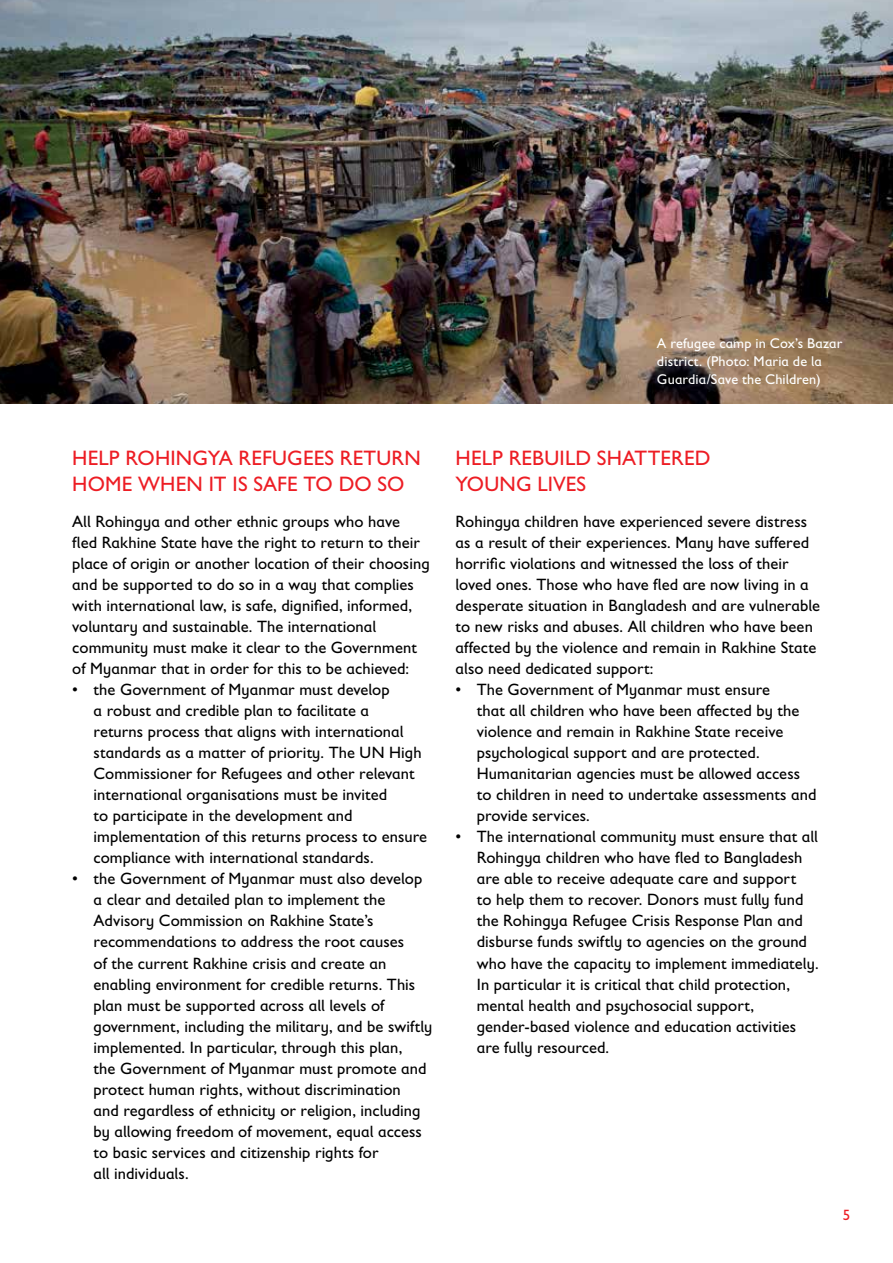
<style>
.page{position:relative;width:893px;height:1263px;background:#fff}
.page>*{position:absolute;margin:0;border:0;box-sizing:border-box;transform-origin:0 0}
.t1{font:21px/25.5px "Gill Sans Infant Std";letter-spacing:.005em;color:#ed1d24}
.t2{font:16.5px/21px "Gill Sans Infant Std";letter-spacing:.005em;color:#000}
.t3{font:15px "Gill Sans Infant Std";color:#ed1d24}
.t4{font:14.25px/18px "Gill Sans Infant Std";letter-spacing:.01em;color:#fff}
</style>
<div class="page">
<img style="left:0;top:0;width:893px;height:404px">
<p class="t4" style="left:657px;top:334px;width:187px">A refugee camp in Cox’s Bazar district. (Photo: Maria de la<br>Guardia/Save the Children)</p>
<p class="t1" style="left:72px;top:445px;width:350px">HELP ROHINGYA REFUGEES RETURN<br>HOME WHEN IT IS SAFE TO DO SO</p>
<p class="t2" style="left:72px;top:511px;width:359px">All Rohingya and other ethnic groups who have<br>fled Rakhine State have the right to return to their place of origin or another location of their choosing and be supported to do so in a way that complies with international law, is safe, dignified, informed, voluntary and sustainable. The international community must make it clear to the Government of Myanmar that in order for this to be achieved:</p>
<p class="t2" style="left:94px;top:679px;width:335px;text-indent:-21px">• the Government of Myanmar must develop<br>a robust and credible plan to facilitate a<br>returns process that aligns with international standards as a matter of priority. The UN High Commissioner for Refugees and other relevant international organisations must be invited<br>to participate in the development and implementation of this returns process to ensure compliance with international standards.</p>
<p class="t2" style="left:94px;top:868px;width:340px;text-indent:-21px">• the Government of Myanmar must also develop a clear and detailed plan to implement the Advisory Commission on Rakhine State’s recommendations to address the root causes<br>of the current Rakhine crisis and create an enabling environment for credible returns. This plan must be supported across all levels of government, including the military, and be swiftly implemented. In particular, through this plan,<br>the Government of Myanmar must promote and protect human rights, without discrimination<br>and regardless of ethnicity or religion, including by allowing freedom of movement, equal access to basic services and citizenship rights for<br>all individuals.</p>
<p class="t1" style="left:455px;top:445px;width:257px">HELP REBUILD SHATTERED<br>YOUNG LIVES</p>
<p class="t2" style="left:455px;top:511px;width:366px">Rohingya children have experienced severe distress as a result of their experiences. Many have suffered horrific violations and witnessed the loss of their loved ones. Those who have fled are now living in a desperate situation in Bangladesh and are vulnerable to new risks and abuses. All children who have been affected by the violence and remain in Rakhine State also need dedicated support:</p>
<p class="t2" style="left:477px;top:679px;width:341px;text-indent:-21px">• The Government of Myanmar must ensure<br>that all children who have been affected by the violence and remain in Rakhine State receive psychological support and are protected.<br>Humanitarian agencies must be allowed access to children in need to undertake assessments and provide services.</p>
<p class="t2" style="left:477px;top:826px;width:343px;text-indent:-21px">• The international community must ensure that all Rohingya children who have fled to Bangladesh are able to receive adequate care and support<br>to help them to recover. Donors must fully fund the Rohingya Refugee Crisis Response Plan and disburse funds swiftly to agencies on the ground who have the capacity to implement immediately.<br>In particular it is critical that child protection, mental health and psychosocial support, gender-based violence and education activities are fully resourced.</p>
<p class="t3" style="left:843px;top:1206px;width:9px">5</p>
</div>
